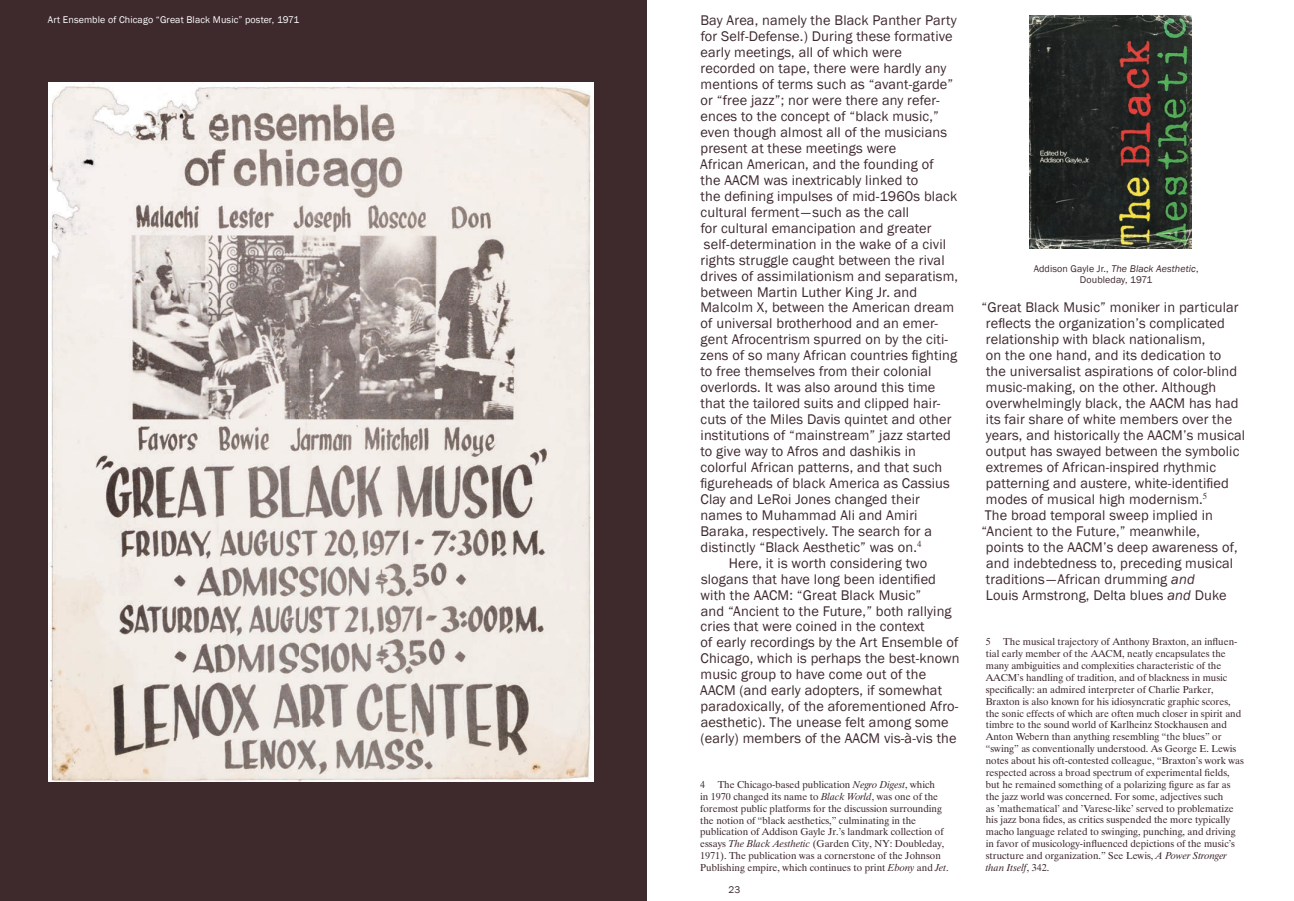
<style>
.page{position:relative;width:1294px;height:901px;background:#fff}
.page>*{position:absolute;margin:0;border:0;box-sizing:border-box;transform-origin:0 0}
.t1{font:14.38px "Franklin Gothic";letter-spacing:.01em;color:#3e292d}
.t2{font:10px/11.9px "Dutch 801 BT";color:#3e292d}
.t3{font:10px/11.2px "Franklin Gothic";letter-spacing:.01em;color:#3e292d;text-align:center}
.t4{font:10px "Franklin Gothic";letter-spacing:.01em;color:#fff}
.s1{font-style:italic}
</style>
<div class="page">
<img style="left:1029px;top:16px;width:162px;height:232px">
<div style="left:0;top:0;width:647px;height:900px;background:#3e292d"></div>
<img style="left:48px;top:82px;width:546px;height:699px">
<img style="left:300px;top:82px;width:252px;height:655px">
<img style="left:48px;top:737px;width:504px;height:44px">
<p class="t4" style="left:48px;top:13px;width:253px">Art Ensemble of Chicago “Great Black Music” poster, 1971</p>
<p class="t1" style="left:700px;top:12px;width:258px">Bay Area, namely the Black Panther Party</p>
<p class="t1" style="left:700px;top:27px;width:253px">for Self-Defense.) During these formative</p>
<p class="t1" style="left:700px;top:43px;width:203px">early meetings, all of which were</p>
<p class="t1" style="left:700px;top:59px;width:247px">recorded on tape, there were hardly any</p>
<p class="t1" style="left:700px;top:75px;width:254px">mentions of terms such as “avant-garde”</p>
<p class="t1" style="left:700px;top:91px;width:240px">or “free jazz”; nor were there any refer-</p>
<p class="t1" style="left:700px;top:107px;width:240px">ences to the concept of “black music,”</p>
<p class="t1" style="left:700px;top:123px;width:248px">even though almost all of the musicians</p>
<p class="t1" style="left:700px;top:139px;width:197px">present at these meetings were</p>
<p class="t1" style="left:700px;top:155px;width:235px">African American, and the founding of</p>
<p class="t1" style="left:700px;top:171px;width:219px">the AACM was inextricably linked to</p>
<p class="t1" style="left:700px;top:187px;width:258px">the defining impulses of mid-1960s black</p>
<p class="t1" style="left:700px;top:203px;width:210px">cultural ferment — such as the call</p>
<p class="t1" style="left:700px;top:219px;width:232px">for cultural emancipation and greater</p>
<p class="t1" style="left:704px;top:235px;width:244px">self-determination in the wake of a civil</p>
<p class="t1" style="left:700px;top:251px;width:246px">rights struggle caught between the rival</p>
<p class="t1" style="left:700px;top:267px;width:259px">drives of assimilationism and separatism,</p>
<p class="t1" style="left:700px;top:283px;width:218px">between Martin Luther King Jr. and</p>
<p class="t1" style="left:700px;top:298px;width:255px">Malcolm X, between the American dream</p>
<p class="t1" style="left:700px;top:314px;width:239px">of universal brotherhood and an emer-</p>
<p class="t1" style="left:700px;top:330px;width:249px">gent Afrocentrism spurred on by the citi-</p>
<p class="t1" style="left:700px;top:346px;width:258px">zens of so many African countries fighting</p>
<p class="t1" style="left:700px;top:362px;width:232px">to free themselves from their colonial</p>
<p class="t1" style="left:700px;top:378px;width:236px">overlords. It was also around this time</p>
<p class="t1" style="left:700px;top:394px;width:241px">that the tailored suits and clipped hair-</p>
<p class="t1" style="left:700px;top:410px;width:252px">cuts of the Miles Davis quintet and other</p>
<p class="t1" style="left:700px;top:426px;width:252px">institutions of “mainstream” jazz started</p>
<p class="t1" style="left:700px;top:442px;width:217px">to give way to Afros and dashikis in</p>
<p class="t1" style="left:700px;top:458px;width:243px">colorful African patterns, and that such</p>
<p class="t1" style="left:700px;top:474px;width:251px">figureheads of black America as Cassius</p>
<p class="t1" style="left:700px;top:490px;width:221px">Clay and LeRoi Jones changed their</p>
<p class="t1" style="left:700px;top:506px;width:218px">names to Muhammad Ali and Amiri</p>
<p class="t1" style="left:700px;top:522px;width:233px">Baraka, respectively. The search for a</p>
<p class="t1" style="left:700px;top:538px;width:222px">distinctly “Black Aesthetic” was on.<sup>4</sup></p>
<p class="t1" style="left:729px;top:553px;width:200px">Here, it is worth considering two</p>
<p class="t1" style="left:701px;top:569px;width:236px">slogans that have long been identified</p>
<p class="t1" style="left:700px;top:585px;width:222px">with the AACM: “Great Black Music”</p>
<p class="t1" style="left:700px;top:601px;width:252px">and “Ancient to the Future,” both rallying</p>
<p class="t1" style="left:700px;top:617px;width:226px">cries that were coined in the context</p>
<p class="t1" style="left:700px;top:633px;width:259px">of early recordings by the Art Ensemble of</p>
<p class="t1" style="left:700px;top:649px;width:261px">Chicago, which is perhaps the best-known</p>
<p class="t1" style="left:700px;top:665px;width:227px">music group to have come out of the</p>
<p class="t1" style="left:700px;top:681px;width:243px">AACM (and early adopters, if somewhat</p>
<p class="t1" style="left:700px;top:697px;width:259px">paradoxically, of the aforementioned Afro-</p>
<p class="t1" style="left:700px;top:713px;width:249px">aesthetic). The unease felt among some</p>
<p class="t1" style="left:700px;top:729px;width:258px">(early) members of the AACM vis-à-vis the</p>
<p class="t2" style="left:700px;top:778px;width:250px;text-indent:18px">The Chicago-based publication <span class="s1">Negro Digest</span>, which<br>in 1970 changed its name to <span class="s1">Black World</span>, was one of the foremost public platforms for the discussion surrounding the notion of “black aesthetics,” culminating in the publication of Addison Gayle Jr.’s landmark collection of essays <span class="s1">The Black Aesthetic</span> (Garden City, NY: Doubleday, 1971). The publication was a cornerstone of the Johnson Publishing empire, which continues to print <span class="s1">Ebony</span> and <span class="s1">Jet</span>.</p>
<p class="t2" style="left:700px;top:778px;width:6px">4</p>
<p class="t3" style="left:728px;top:883px;width:13px">23</p>
<p class="t3" style="left:1033px;top:263px;width:166px">Addison Gayle Jr., <span class="s1">The Black Aesthetic</span>,<br>Doubleday, 1971</p>
<p class="t1" style="left:981px;top:298px;width:259px">“Great Black Music” moniker in particular</p>
<p class="t1" style="left:986px;top:314px;width:240px">reflects the organization’s complicated</p>
<p class="t1" style="left:986px;top:330px;width:221px">relationship with black nationalism,</p>
<p class="t1" style="left:986px;top:346px;width:237px">on the one hand, and its dedication to</p>
<p class="t1" style="left:986px;top:362px;width:253px">the universalist aspirations of color-blind</p>
<p class="t1" style="left:986px;top:378px;width:232px">music-making, on the other. Although</p>
<p class="t1" style="left:986px;top:394px;width:254px">overwhelmingly black, the AACM has had</p>
<p class="t1" style="left:986px;top:410px;width:248px">its fair share of white members over the</p>
<p class="t1" style="left:985px;top:426px;width:261px">years, and historically the AACM’s musical</p>
<p class="t1" style="left:986px;top:442px;width:255px">output has swayed between the symbolic</p>
<p class="t1" style="left:986px;top:458px;width:232px">extremes of African-inspired rhythmic</p>
<p class="t1" style="left:986px;top:474px;width:244px">patterning and austere, white-identified</p>
<p class="t1" style="left:986px;top:490px;width:223px">modes of musical high modernism.<sup>5</sup></p>
<p class="t1" style="left:984px;top:506px;width:230px">The broad temporal sweep implied in</p>
<p class="t1" style="left:981px;top:522px;width:220px">“Ancient to the Future,” meanwhile,</p>
<p class="t1" style="left:986px;top:537px;width:253px">points to the AACM’s deep awareness of,</p>
<p class="t1" style="left:986px;top:553px;width:249px">and indebtedness to, preceding musical</p>
<p class="t1" style="left:986px;top:569px;width:210px">traditions — African drumming <span class="s1">and</span></p>
<p class="t1" style="left:985px;top:585px;width:242px">Louis Armstrong, Delta blues <span class="s1">and</span> Duke</p>
<p class="t2" style="left:985px;top:635px;width:260px;text-indent:18px">The musical trajectory of Anthony Braxton, an influen&shy;tial early member of the AACM, neatly encapsulates the many ambiguities and complexities characteristic of the AACM’s handling of tradition, and of blackness in music specifically: an admired interpreter of Charlie Parker, Braxton is also known for his idiosyncratic graphic scores, the sonic effects of which are often much closer in spirit and timbre to the sound world of Karlheinz Stockhausen and Anton Webern than anything resembling “the blues” or “swing” as conventionally understood. As George E. Lewis notes about his oft-contested colleague, “Braxton’s work was respected across a broad spectrum of experimental fields, but he remained something of a polarizing figure as far as the jazz world was concerned. For some, adjectives such<br>as ’mathematical’ and ’Varese-like’ served to problematize his jazz bona fides, as critics suspended the more typically macho language related to swinging, punching, and driving in favor of musicology-influenced depictions of the music’s structure and organization.” See Lewis, <span class="s1">A Power Stronger than Itself</span>, 342.</p>
<p class="t2" style="left:985px;top:635px;width:6px">5</p>
</div>
